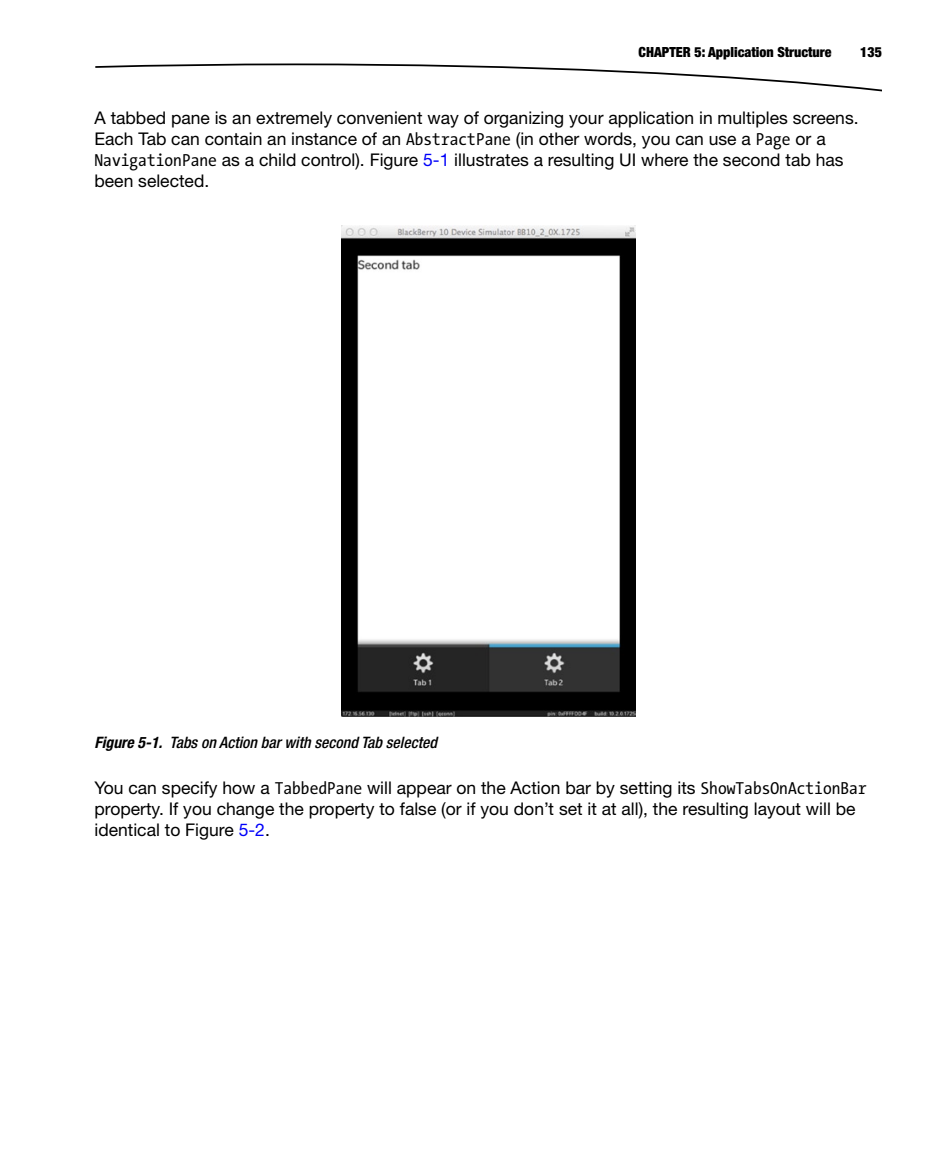
<style>
.page{position:relative;width:945px;height:1166px;background:#fff}
.page>*{position:absolute;margin:0;border:0;box-sizing:border-box;transform-origin:0 0}
.t1{font:17.5px/21px "Helvetica Neue";color:#000}
.t2{font:italic 500 condensed 15.75px "Helvetica Neue";color:#000}
.t3{font:900 condensed 14px "Helvetica Neue";color:#000}
.s1{font-family:"The Sans Mono Con Normal"}
.s2{color:#0000fa}
.s3{font-weight:700}
</style>
<div class="page">
<svg style="left:95px;top:63px;width:787px;height:29px"></svg>
<img style="left:341px;top:225px;width:294px;height:491px">
<p class="t3" style="left:639px;top:44px;width:194px">CHAPTER 5: Application Structure</p>
<p class="t3" style="left:860px;top:44px;width:23px">135</p>
<p class="t1" style="left:94px;top:107px;width:766px">A tabbed pane is an extremely convenient way of organizing your application in multiples screens.<br>Each Tab can contain an instance of an <span class="s1">AbstractPane</span> (in other words, you can use a <span class="s1">Page</span> or a <span class="s1">NavigationPane</span> as a child control). Figure <span class="s2">5-1</span> illustrates a resulting UI where the second tab has been selected.</p>
<p class="t2" style="left:94px;top:733px;width:344px"><span class="s3">Figure 5-1.</span> Tabs on Action bar with second Tab selected</p>
<p class="t1" style="left:94px;top:776px;width:774px">You can specify how a <span class="s1">TabbedPane</span> will appear on the Action bar by setting its <span class="s1">ShowTabsOnActionBar </span>property. If you change the property to false (or if you don’t set it at all), the resulting layout will be identical to Figure <span class="s2">5-2</span>.</p>
</div>
